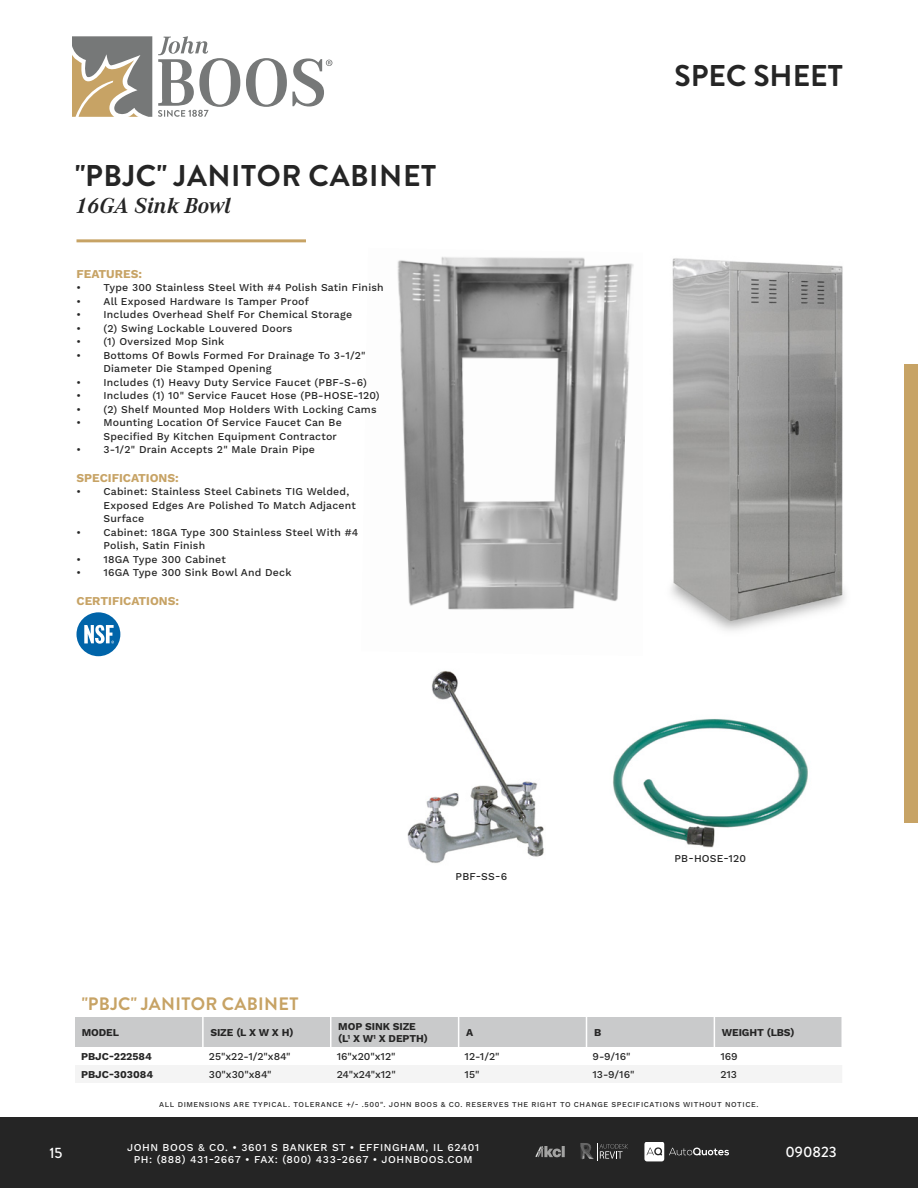
<style>
.page{position:relative;width:918px;height:1188px;background:#fff}
.page>*{position:absolute;margin:0;border:0;box-sizing:border-box;transform-origin:0 0}
.t1{font:700 30px "Brandon Grotesque";letter-spacing:.02em;color:#252525}
.t2{font:700 30px "Brandon Grotesque";color:#252525}
.t3{font:italic 700 22.5px "Corporate A Pro";color:#252525}
.t4{font:700 18px "Brandon Grotesque";letter-spacing:.02em;color:#c7a365}
.t5{font:500 15px "Brandon Grotesque";color:#fff}
.BULLET_POINTS{font:700 12px "Work Sans";color:#c7a365}
.BULLET_POINTS-2{font:500 10.5px/13.5px "Work Sans";letter-spacing:.02em;color:#252525}
.t6{font:500 10.5px/12.6px "Work Sans";letter-spacing:.05em;color:#fff;text-align:center}
.TABLE_ROWS{font:500 10.5px "Work Sans";color:#252525}
.TABLE_ROWS-2{font:700 10.5px "Work Sans";letter-spacing:-.01em;color:#252525}
.t7{font:500 7.5px "Work Sans";letter-spacing:.075em;color:#252525}
</style>
<div class="page">
<div style="left:0;top:1118px;width:918px;height:70px;background:#252525"></div>
<svg style="left:536px;top:1147px;width:29px;height:10px"></svg>
<svg style="left:644px;top:1142px;width:85px;height:19px"></svg>
<svg style="left:580px;top:1143px;width:48px;height:17px"></svg>
<svg style="left:72px;top:36px;width:80px;height:81px;background:#a49a86"></svg>
<svg style="left:158px;top:36px;width:82px;height:81px"></svg>
<svg style="left:246px;top:58px;width:86px;height:49px"></svg>
<div style="left:905px;top:365px;width:13px;height:458px;background:#c7a365"></div>
<hr style="left:76px;top:239px;width:230px;height:3px;background:#c7a365">
<img style="left:397px;top:257px;width:237px;height:353px">
<img style="left:671px;top:258px;width:175px;height:373px">
<img style="left:407px;top:671px;width:137px;height:192px">
<img style="left:613px;top:719px;width:195px;height:129px">
<div style="left:76px;top:612px;width:44px;height:44px;background:#0064a9;border-radius:50%"></div>
<svg style="left:84px;top:625px;width:30px;height:19px"></svg>
<div style="left:75px;top:1065px;width:767px;height:18px;background:#f4f4f4"></div>
<div style="left:75px;top:1017px;width:767px;height:30px;background:#c9cacb"></div>
<hr style="left:330px;top:1017px;width:2px;height:30px;background:#fff">
<hr style="left:458px;top:1017px;width:1px;height:30px;background:#fff">
<hr style="left:586px;top:1017px;width:1px;height:30px;background:#fff">
<hr style="left:714px;top:1017px;width:1px;height:30px;background:#fff">
<hr style="left:202px;top:1017px;width:2px;height:30px;background:#fff">
<p class="t1" style="left:75px;top:155px;width:363px">"PBJC" JANITOR CABINET</p>
<p class="t3" style="left:75px;top:190px;width:157px">16GA Sink Bowl</p>
<p class="BULLET_POINTS" style="left:76px;top:267px;width:67px">FEATURES:</p>
<p class="BULLET_POINTS-2" style="left:76px;top:282px;width:309px">• Type 300 Stainless Steel With #4 Polish Satin Finish</p>
<p class="BULLET_POINTS-2" style="left:76px;top:295px;width:234px">• All Exposed Hardware Is Tamper Proof</p>
<p class="BULLET_POINTS-2" style="left:76px;top:309px;width:277px">• Includes Overhead Shelf For Chemical Storage</p>
<p class="BULLET_POINTS-2" style="left:76px;top:322px;width:218px">• (2) Swing Lockable Louvered Doors</p>
<p class="BULLET_POINTS-2" style="left:76px;top:336px;width:149px">• (1) Oversized Mop Sink</p>
<p class="BULLET_POINTS-2" style="left:103px;top:349px;width:264px;text-indent:-27px">• Bottoms Of Bowls Formed For Drainage To 3-1/2"<br>Diameter Die Stamped Opening</p>
<p class="BULLET_POINTS-2" style="left:76px;top:376px;width:292px">• Includes (1) Heavy Duty Service Faucet (PBF-S-6)</p>
<p class="BULLET_POINTS-2" style="left:76px;top:390px;width:305px">• Includes (1) 10" Service Faucet Hose (PB-HOSE-120)</p>
<p class="BULLET_POINTS-2" style="left:76px;top:403px;width:302px">• (2) Shelf Mounted Mop Holders With Locking Cams</p>
<p class="BULLET_POINTS-2" style="left:76px;top:417px;width:267px">• Mounting Location Of Service Faucet Can Be</p>
<p class="BULLET_POINTS-2" style="left:103px;top:430px;width:235px">Specified By Kitchen Equipment Contractor</p>
<p class="BULLET_POINTS-2" style="left:76px;top:444px;width:240px">• 3-1/2" Drain Accepts 2" Male Drain Pipe</p>
<p class="BULLET_POINTS" style="left:76px;top:471px;width:104px">SPECIFICATIONS:</p>
<p class="BULLET_POINTS-2" style="left:76px;top:486px;width:274px">• Cabinet: Stainless Steel Cabinets TIG Welded,</p>
<p class="BULLET_POINTS-2" style="left:103px;top:499px;width:254px">Exposed Edges Are Polished To Match Adjacent</p>
<p class="BULLET_POINTS-2" style="left:103px;top:513px;width:42px">Surface</p>
<p class="BULLET_POINTS-2" style="left:76px;top:526px;width:283px">• Cabinet: 18GA Type 300 Stainless Steel With #4</p>
<p class="BULLET_POINTS-2" style="left:103px;top:540px;width:103px">Polish, Satin Finish</p>
<p class="BULLET_POINTS-2" style="left:76px;top:553px;width:151px">• 18GA Type 300 Cabinet</p>
<p class="BULLET_POINTS-2" style="left:76px;top:567px;width:217px">• 16GA Type 300 Sink Bowl And Deck</p>
<p class="BULLET_POINTS" style="left:76px;top:594px;width:104px">CERTIFICATIONS:</p>
<h1 class="t2" style="left:675px;top:55px;width:170px">SPEC SHEET</h1>
<p class="BULLET_POINTS-2" style="left:456px;top:870px;width:53px">PBF-SS-6</p>
<p class="BULLET_POINTS-2" style="left:674px;top:852px;width:73px">PB-HOSE-120</p>
<p class="t4" style="left:82px;top:991px;width:218px">"PBJC" JANITOR CABINET</p>
<p class="TABLE_ROWS-2" style="left:82px;top:1026px;width:39px">MODEL</p>
<p class="TABLE_ROWS-2" style="left:210px;top:1026px;width:85px">SIZE (L X W X H)</p>
<p class="TABLE_ROWS-2" style="left:338px;top:1020px;width:79px">MOP SINK SIZE</p>
<p class="TABLE_ROWS-2" style="left:338px;top:1033px;width:91px">(L<sup>1</sup> X W<sup>1</sup> X DEPTH)</p>
<p class="TABLE_ROWS-2" style="left:466px;top:1026px;width:9px">A</p>
<p class="TABLE_ROWS-2" style="left:594px;top:1026px;width:9px">B</p>
<p class="TABLE_ROWS-2" style="left:722px;top:1026px;width:74px">WEIGHT (LBS)</p>
<p class="TABLE_ROWS-2" style="left:81px;top:1050px;width:73px">PBJC-222584</p>
<p class="TABLE_ROWS" style="left:209px;top:1050px;width:83px">25"x22-1/2"x84"</p>
<p class="TABLE_ROWS" style="left:337px;top:1050px;width:60px">16"x20"x12"</p>
<p class="TABLE_ROWS" style="left:465px;top:1050px;width:36px">12-1/2"</p>
<p class="TABLE_ROWS" style="left:592px;top:1050px;width:40px">9-9/16"</p>
<p class="TABLE_ROWS" style="left:720px;top:1050px;width:19px">169</p>
<p class="TABLE_ROWS-2" style="left:81px;top:1068px;width:74px">PBJC-303084</p>
<p class="TABLE_ROWS" style="left:209px;top:1068px;width:64px">30"x30"x84"</p>
<p class="TABLE_ROWS" style="left:337px;top:1068px;width:61px">24"x24"x12"</p>
<p class="TABLE_ROWS" style="left:465px;top:1068px;width:16px">15"</p>
<p class="TABLE_ROWS" style="left:592px;top:1068px;width:44px">13-9/16"</p>
<p class="TABLE_ROWS" style="left:720px;top:1068px;width:18px">213</p>
<p class="t7" style="left:159px;top:1100px;width:601px">ALL DIMENSIONS ARE TYPICAL. TOLERANCE +/- .500". JOHN BOOS &amp; CO. RESERVES THE RIGHT TO CHANGE SPECIFICATIONS WITHOUT NOTICE.</p>
<h3 class="t5" style="left:49px;top:1143px;width:15px">15</h3>
<p class="t6" style="left:127px;top:1141px;width:354px">JOHN BOOS &amp; CO. • 3601 S BANKER ST • EFFINGHAM, IL 62401<br>PH: (888) 431-2667 • FAX: (800) 433-2667 • JOHNBOOS.COM</p>
<p class="t5" style="left:785px;top:1142px;width:53px">090823</p>
</div>
